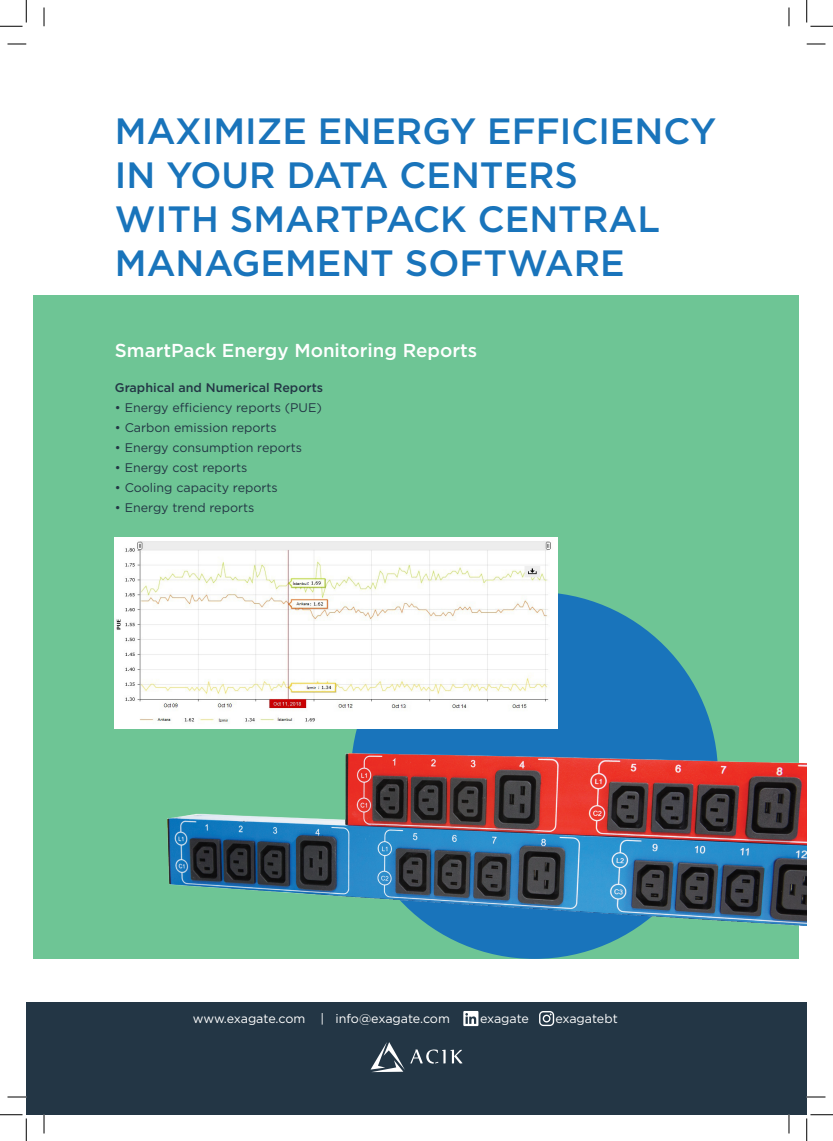
<style>
.page{position:relative;width:833px;height:1141px;background:#fff}
.page>*{position:absolute;margin:0;border:0;box-sizing:border-box;transform-origin:0 0}
.t1{font:500 36.5px/43.9px "Gotham";color:#1974bb}
.t2{font:500 18.75px "Gotham";color:#fff}
.t3{font:12.5px "Gotham";color:#233645}
.t4{font:12.5px "Gotham";letter-spacing:-.005em;color:#fff}
.t5{font:500 12.5px "Gotham";color:#233645}
</style>
<div class="page">
<div style="left:33px;top:295px;width:765px;height:663px;background:#6ec595"></div>
<div style="left:350px;top:592px;width:367px;height:366px;background:#1974bb;border-radius:50%"></div>
<div style="left:26px;top:1002px;width:780px;height:112px;background:#233645"></div>
<svg style="left:370px;top:1042px;width:34px;height:29px"></svg>
<svg style="left:410px;top:1049px;width:52px;height:14px"></svg>
<img style="left:115px;top:537px;width:442px;height:191px">
<img style="left:167px;top:753px;width:639px;height:172px">
<svg style="left:463px;top:1011px;width:15px;height:14px"></svg>
<svg style="left:539px;top:1011px;width:15px;height:14px"></svg>
<svg style="left:8px;top:43px;width:18px;height:2px"></svg>
<svg style="left:806px;top:43px;width:19px;height:2px"></svg>
<svg style="left:8px;top:1096px;width:18px;height:1px"></svg>
<svg style="left:806px;top:1096px;width:19px;height:1px"></svg>
<svg style="left:43px;top:8px;width:2px;height:18px"></svg>
<svg style="left:43px;top:1114px;width:2px;height:19px"></svg>
<svg style="left:788px;top:8px;width:1px;height:18px"></svg>
<svg style="left:787px;top:1114px;width:2px;height:19px"></svg>
<svg style="left:0;top:0;width:27px;height:27px"></svg>
<svg style="left:0;top:1114px;width:27px;height:26px"></svg>
<svg style="left:806px;top:0;width:26px;height:27px"></svg>
<svg style="left:806px;top:1114px;width:26px;height:26px"></svg>
<p class="t1" style="left:115px;top:109px;width:602px">MAXIMIZE ENERGY EFFICIENCY<br>IN YOUR DATA CENTERS<br>WITH SMARTPACK CENTRAL<br>MANAGEMENT SOFTWARE</p>
<p class="t2" style="left:115px;top:338px;width:363px">SmartPack Energy Monitoring Reports</p>
<p class="t5" style="left:115px;top:379px;width:209px">Graphical and Numerical Reports</p>
<p class="t3" style="left:115px;top:399px;width:208px">• Energy efficiency reports (PUE)</p>
<p class="t3" style="left:115px;top:419px;width:163px">• Carbon emission reports</p>
<p class="t3" style="left:115px;top:439px;width:189px">• Energy consumption reports</p>
<p class="t3" style="left:115px;top:459px;width:134px">• Energy cost reports</p>
<p class="t3" style="left:115px;top:479px;width:164px">• Cooling capacity reports</p>
<p class="t3" style="left:115px;top:499px;width:141px">• Energy trend reports</p>
<p class="t4" style="left:192px;top:1009px;width:258px">www.exagate.com | info@exagate.com</p>
<p class="t4" style="left:479px;top:1009px;width:50px">exagate</p>
<p class="t4" style="left:555px;top:1009px;width:64px">exagatebt</p>
</div>
